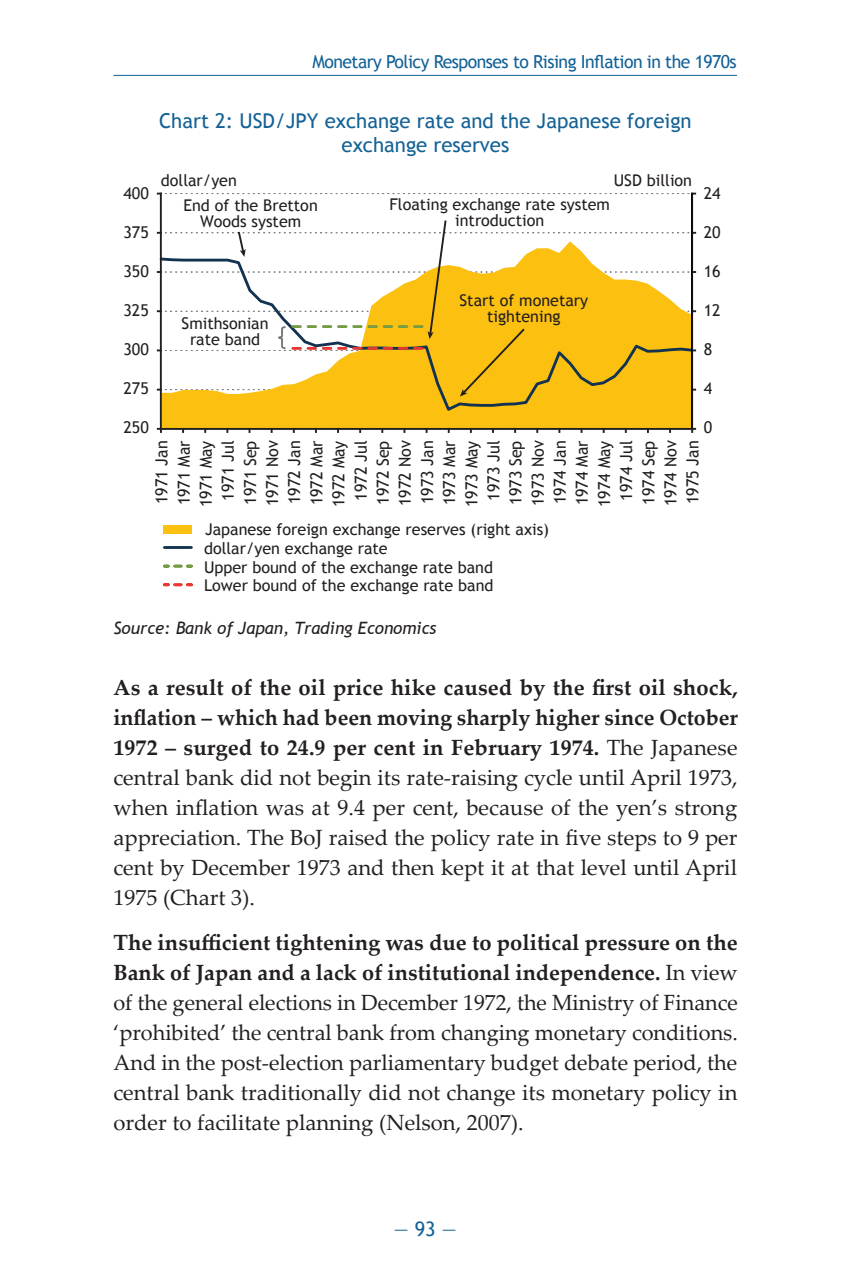
<style>
.page{position:relative;width:851px;height:1287px;background:#fff}
.page>*{position:absolute;margin:0;border:0;box-sizing:border-box;transform-origin:0 0}
.t1{font:22px/30px "Palatino Linotype";color:#231f20;text-align:justify}
.t2{font:20.4px/23.4px "Trebuchet MS";color:#126196;text-align:center}
.t3{font:20px "Trebuchet MS";color:#126196}
.t4{font:18px "Trebuchet MS";letter-spacing:-.03em;color:#126196}
.t5{font:italic 17px "Trebuchet MS";color:#231f20}
.t6{font:16.6px/22.2px "Trebuchet MS";color:#231f20;text-align:center}
.t7{font:16.2px/16.2px "Trebuchet MS";color:#231f20;text-align:center}
.s1{font-weight:700}
</style>
<div class="page">
<hr style="left:113px;top:75px;width:623px;height:1px;background:#126196">
<hr style="left:691px;top:194px;width:2px;height:235px;background:#231f20">
<div style="left:163px;top:526px;width:29px;height:8px;background:#fcc011"></div>
<hr style="left:164px;top:546px;width:27px;height:3px;background:#133250">
<svg style="left:164px;top:565px;width:27px;height:3px"></svg>
<svg style="left:164px;top:583px;width:27px;height:3px"></svg>
<div style="left:162px;top:413px;width:529px;height:15px;background:#fcc011"></div>
<div style="left:159px;top:397px;width:535px;height:16px;background:#fcc011"></div>
<svg style="left:158px;top:193px;width:537px;height:2px"></svg>
<svg style="left:158px;top:218px;width:537px;height:179px"></svg>
<hr style="left:160px;top:194px;width:2px;height:235px;background:#231f20">
<svg style="left:158px;top:428px;width:537px;height:4px"></svg>
<hr style="left:161px;top:428px;width:531px;height:2px;background:#231f20">
<hr style="left:691px;top:193px;width:1px;height:235px;background:#040503">
<p class="t4" style="left:312px;top:51px;width:426px">Monetary Policy Responses to Rising Inflation in the 1970s</p>
<p class="t2" style="left:159px;top:110px;width:534px">Chart 2: USD/JPY exchange rate and the Japanese foreign exchange reserves</p>
<p class="t7" style="left:123px;top:186px;width:27px">400</p>
<p class="t7" style="left:123px;top:225px;width:27px">375</p>
<p class="t7" style="left:161px;top:173px;width:78px">dollar/yen</p>
<p class="t7" style="left:613px;top:173px;width:80px">USD billion</p>
<p class="t7" style="left:183px;top:197px;width:136px">End of the Bretton<br>Woods system</p>
<p class="t7" style="left:389px;top:196px;width:222px">Floating exchange rate system introduction</p>
<p class="t7" style="left:703px;top:185px;width:18px">24</p>
<p class="t7" style="left:703px;top:225px;width:18px">20</p>
<p class="t7" style="left:123px;top:264px;width:27px">350</p>
<p class="t7" style="left:703px;top:264px;width:18px">16</p>
<p class="t7" style="left:123px;top:303px;width:27px">325</p>
<p class="t7" style="left:123px;top:342px;width:27px">300</p>
<p class="t7" style="left:181px;top:315px;width:88px">Smithsonian rate band</p>
<p class="t7" style="left:459px;top:292px;width:130px">Start of monetary tightening</p>
<p class="t7" style="left:703px;top:303px;width:18px">12</p>
<p class="t7" style="left:703px;top:342px;width:10px">8</p>
<p class="t7" style="left:123px;top:381px;width:27px">275</p>
<p class="t7" style="left:703px;top:381px;width:10px">4</p>
<p class="t7" style="left:123px;top:420px;width:27px">250</p>
<p class="t7" style="left:703px;top:420px;width:10px">0</p>
<p class="t6" style="left:151px;top:507px;width:68px;rotate:-90deg">1971 Jan<br>1971 Mar<br>1971 May<br>1971 Jul<br>1971 Sep<br>1971 Nov<br>1972 Jan<br>1972 Mar<br>1972 May<br>1972 Jul<br>1972 Sep<br>1972 Nov<br>1973 Jan<br>1973 Mar<br>1973 May<br>1973 Jul<br>1973 Sep<br>1973 Nov<br>1974 Jan<br>1974 Mar<br>1974 May<br>1974 Jul<br>1974 Sep<br>1974 Nov<br>1975 Jan</p>
<p class="t7" style="left:204px;top:520px;width:346px;line-height:18.8px;text-align:left">Japanese foreign exchange reserves (right axis) dollar/yen exchange rate<br>Upper bound of the exchange rate band<br>Lower bound of the exchange rate band</p>
<p class="t5" style="left:113px;top:617px;width:324px">Source: Bank of Japan, Trading Economics</p>
<p class="t1" style="left:113px;top:671px;width:625px"><span class="s1">As a result of the oil price hike caused by the first oil shock, inflation – which had been moving sharply higher since October 1972 – surged to 24.9 per cent in February 1974.</span> The Japanese central bank did not begin its rate-raising cycle until April 1973, when inflation was at 9.4 per cent, because of the yen’s strong appreciation. The BoJ raised the policy rate in five steps to 9 per cent by December 1973 and then kept it at that level until April 1975 (Chart 3).</p>
<p class="t1" style="left:113px;top:926px;width:625px"><span class="s1">The insufficient tightening was due to political pressure on the Bank of Japan and a lack of institutional independence.</span> In view of the general elections in December 1972, the Ministry of Finance ‘prohibited’ the central bank from changing monetary conditions.<br>And in the post-election parliamentary budget debate period, the central bank traditionally did not change its monetary policy in order to facilitate planning (Nelson, 2007).</p>
<p class="t3" style="left:394px;top:1217px;width:64px">— 93 —</p>
</div>
